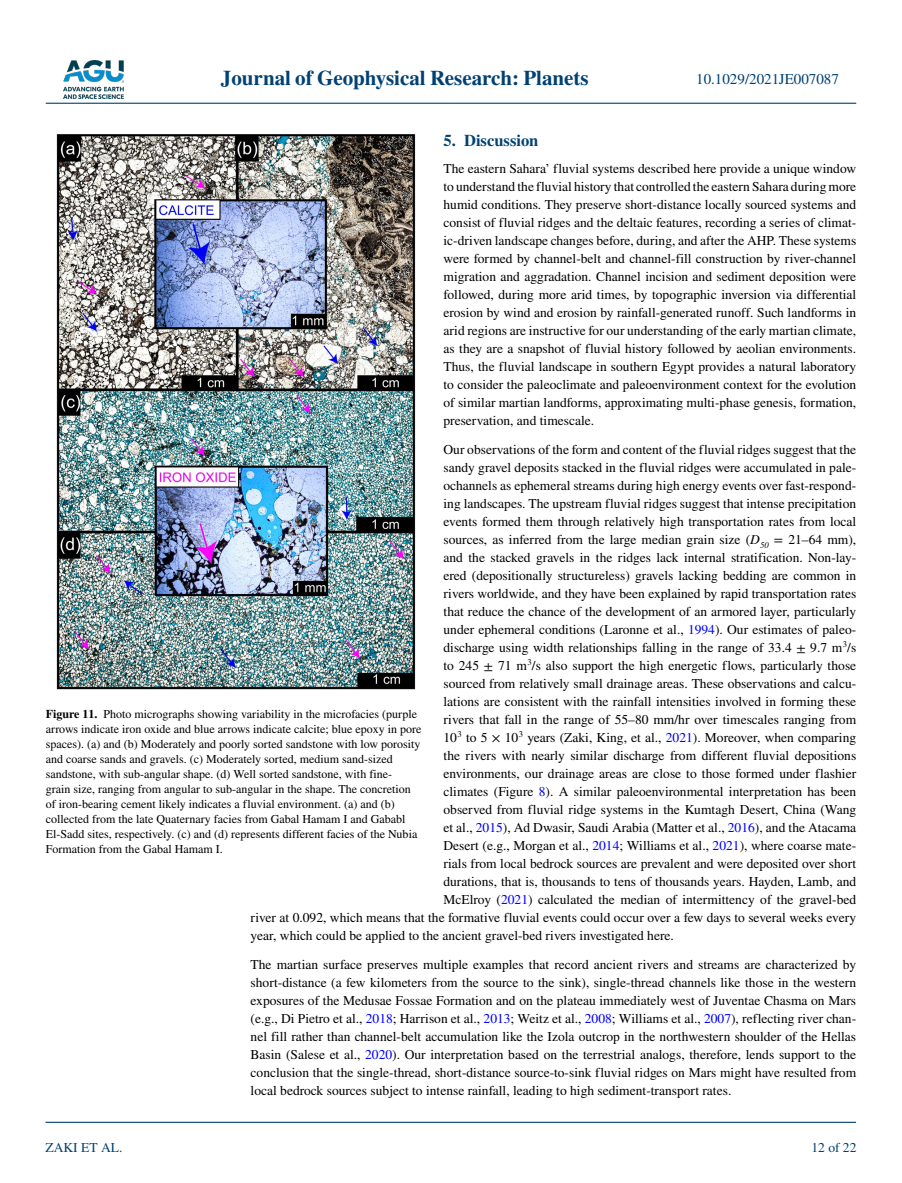
<style>
.page{position:relative;width:902px;height:1183px;background:#fff}
.page>*{position:absolute;margin:0;border:0;box-sizing:border-box;transform-origin:0 0}
.t1{font:700 21px "STIX";color:#004174}
.t2{font:700 16.5px "STIX";color:#004174}
.t3{font:15px "STIX";color:#004174}
.t4{font:13.5px/18px "STIX";color:#000;text-align:justify}
.t5{font:13.5px "STIX";color:#004174}
.t6{font:12px/15px "STIX";color:#000}
.s1{font-style:italic}
.s2{color:#00f}
.s3{font-weight:700}
</style>
<div class="page">
<img style="left:63px;top:60px;width:60px;height:39px">
<hr style="left:46px;top:103px;width:810px;height:1px;background:#004174">
<hr style="left:45px;top:1121px;width:810px;height:1px;background:#004174">
<img style="left:56px;top:134px;width:359px;height:555px">
<h1 class="t1" style="left:221px;top:66px;width:369px">Journal of Geophysical Research: Planets</h1>
<p class="t3" style="left:696px;top:69px;width:144px">10.1029/2021JE007087</p>
<p class="t2" style="left:443px;top:131px;width:96px">5. Discussion</p>
<p class="t4" style="left:443px;top:160px;width:414px">The eastern Sahara’ fluvial systems described here provide a unique window to understand the fluvial history that controlled the eastern Sahara during more humid conditions. They preserve short-distance locally sourced systems and consist of fluvial ridges and the deltaic features, recording a series of climat&shy;ic-driven landscape changes before, during, and after the AHP. These systems were formed by channel-belt and channel-fill construction by river-channel migration and aggradation. Channel incision and sediment deposition were followed, during more arid times, by topographic inversion via differential erosion by wind and erosion by rainfall-generated runoff. Such landforms in arid regions are instructive for our understanding of the early martian climate, as they are a snapshot of fluvial history followed by aeolian environments.<br>Thus, the fluvial landscape in southern Egypt provides a natural laboratory to consider the paleoclimate and paleoenvironment context for the evolution of similar martian landforms, approximating multi-phase genesis, formation, preservation, and timescale.</p>
<p class="t4" style="left:443px;top:441px;width:414px">Our observations of the form and content of the fluvial ridges suggest that the</p>
<p class="t4" style="left:443px;top:459px;width:414px">sandy gravel deposits stacked in the fluvial ridges were accumulated in pale-</p>
<p class="t4" style="left:443px;top:477px;width:414px">ochannels as ephemeral streams during high energy events over fast-respond-</p>
<p class="t4" style="left:443px;top:495px;width:414px">ing landscapes. The upstream fluvial ridges suggest that intense precipitation</p>
<p class="t4" style="left:443px;top:513px;width:414px">events formed them through relatively high transportation rates from local</p>
<p class="t4" style="left:443px;top:531px;width:414px">sources, as inferred from the large median grain size (<span class="s1">D</span><sub>50</sub> = 21–64 mm),</p>
<p class="t4" style="left:443px;top:549px;width:414px">and the stacked gravels in the ridges lack internal stratification. Non-lay-</p>
<p class="t4" style="left:443px;top:567px;width:414px">ered (depositionally structureless) gravels lacking bedding are common in</p>
<p class="t4" style="left:443px;top:585px;width:414px">rivers worldwide, and they have been explained by rapid transportation rates</p>
<p class="t4" style="left:443px;top:603px;width:414px">that reduce the chance of the development of an armored layer, particularly</p>
<p class="t4" style="left:443px;top:621px;width:414px">under ephemeral conditions (Laronne et al., <span class="s2">1994</span>). Our estimates of paleo-</p>
<p class="t4" style="left:443px;top:639px;width:414px">discharge using width relationships falling in the range of 33.4 ± 9.7 m<sup>3</sup>/s</p>
<p class="t4" style="left:443px;top:657px;width:414px">to 245 ± 71 m<sup>3</sup>/s also support the high energetic flows, particularly those</p>
<p class="t4" style="left:443px;top:675px;width:414px">sourced from relatively small drainage areas. These observations and calcu-</p>
<p class="t4" style="left:443px;top:693px;width:414px">lations are consistent with the rainfall intensities involved in forming these</p>
<p class="t4" style="left:443px;top:711px;width:414px">rivers that fall in the range of 55–80 mm/hr over timescales ranging from</p>
<p class="t4" style="left:443px;top:729px;width:414px">10<sup>3</sup> to 5 × 10<sup>3</sup> years (Zaki, King, et al., <span class="s2">2021</span>). Moreover, when comparing</p>
<p class="t4" style="left:443px;top:747px;width:414px">the rivers with nearly similar discharge from different fluvial depositions</p>
<p class="t4" style="left:443px;top:765px;width:414px">environments, our drainage areas are close to those formed under flashier</p>
<p class="t4" style="left:443px;top:783px;width:414px">climates (Figure <span class="s2">8</span>). A similar paleoenvironmental interpretation has been</p>
<p class="t4" style="left:443px;top:801px;width:414px">observed from fluvial ridge systems in the Kumtagh Desert, China (Wang</p>
<p class="t4" style="left:443px;top:819px;width:414px">et al., <span class="s2">2015</span>), Ad Dwasir, Saudi Arabia (Matter et al., <span class="s2">2016</span>), and the Atacama</p>
<p class="t4" style="left:443px;top:837px;width:414px">Desert (e.g., Morgan et al., <span class="s2">2014</span>; Williams et al., <span class="s2">2021</span>), where coarse mate-</p>
<p class="t4" style="left:443px;top:855px;width:414px">rials from local bedrock sources are prevalent and were deposited over short</p>
<p class="t4" style="left:443px;top:873px;width:414px">durations, that is, thousands to tens of thousands years. Hayden, Lamb, and</p>
<p class="t4" style="left:443px;top:891px;width:414px">McElroy (<span class="s2">2021</span>) calculated the median of intermittency of the gravel-bed</p>
<p class="t4" style="left:250px;top:909px;width:607px">river at 0.092, which means that the formative fluvial events could occur over a few days to several weeks every</p>
<p class="t4" style="left:250px;top:927px;width:424px">year, which could be applied to the ancient gravel-bed rivers investigated here.</p>
<p class="t4" style="left:250px;top:955px;width:607px">The martian surface preserves multiple examples that record ancient rivers and streams are characterized by short-distance (a few kilometers from the source to the sink), single-thread channels like those in the western exposures of the Medusae Fossae Formation and on the plateau immediately west of Juventae Chasma on Mars (e.g., Di Pietro et al., <span class="s2">2018</span>; Harrison et al., <span class="s2">2013</span>; Weitz et al., <span class="s2">2008</span>; Williams et al., <span class="s2">2007</span>), reflecting river chan&shy;nel fill rather than channel-belt accumulation like the Izola outcrop in the northwestern shoulder of the Hellas Basin (Salese et al., <span class="s2">2020</span>). Our interpretation based on the terrestrial analogs, therefore, lends support to the conclusion that the single-thread, short-distance source-to-sink fluvial ridges on Mars might have resulted from local bedrock sources subject to intense rainfall, leading to high sediment-transport rates.</p>
<p class="t6" style="left:46px;top:707px;width:377px"><span class="s3">Figure 11.</span> Photo micrographs showing variability in the microfacies (purple arrows indicate iron oxide and blue arrows indicate calcite; blue epoxy in pore spaces). (a) and (b) Moderately and poorly sorted sandstone with low porosity and coarse sands and gravels. (c) Moderately sorted, medium sand-sized sandstone, with sub-angular shape. (d) Well sorted sandstone, with fine-<br>grain size, ranging from angular to sub-angular in the shape. The concretion of iron-bearing cement likely indicates a fluvial environment. (a) and (b) collected from the late Quaternary facies from Gabal Hamam I and Gababl El-Sadd sites, respectively. (c) and (d) represents different facies of the Nubia Formation from the Gabal Hamam I.</p>
<p class="t5" style="left:45px;top:1138px;width:78px">ZAKI ET AL.</p>
<p class="t5" style="left:811px;top:1138px;width:46px">12 of 22</p>
</div>
